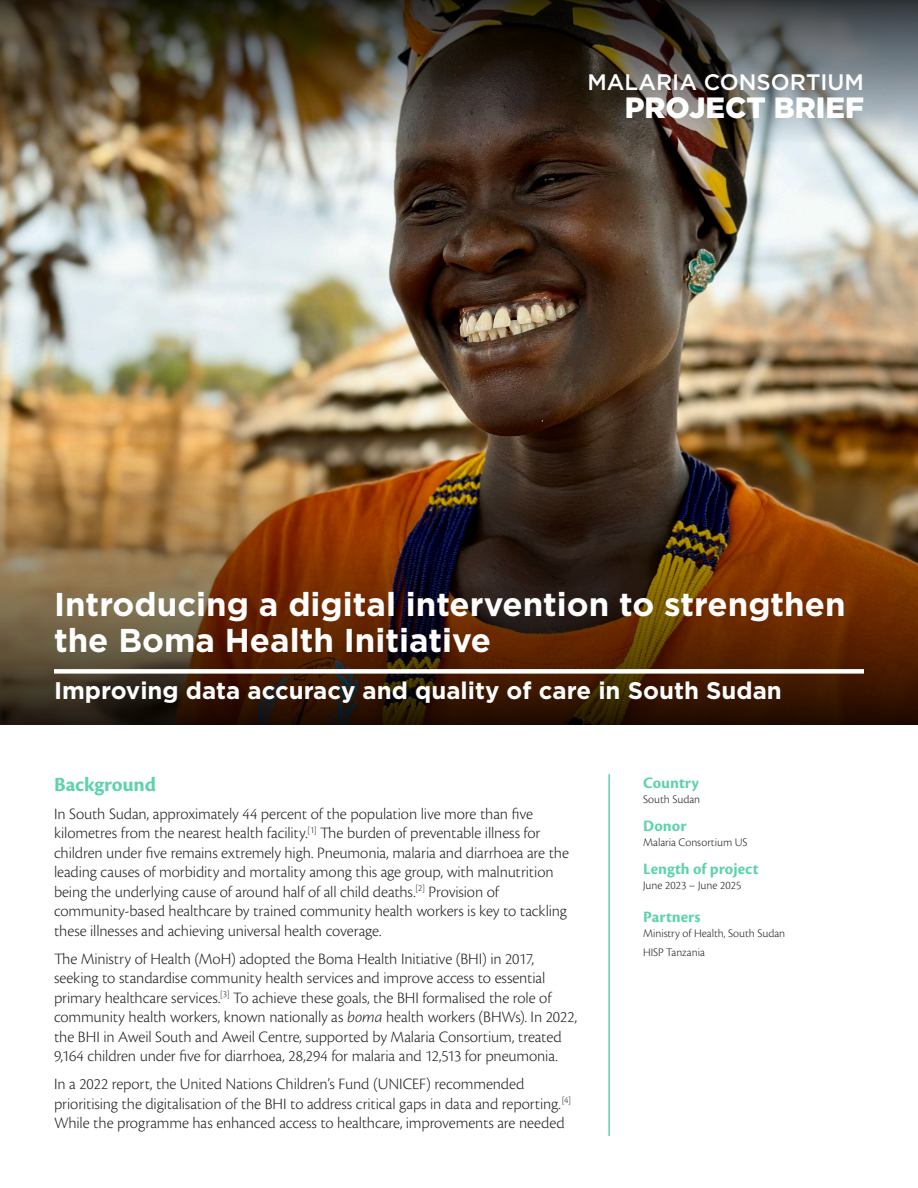
<style>
.page{position:relative;width:918px;height:1188px;background:#fff}
.page>*{position:absolute;margin:0;border:0;box-sizing:border-box;transform-origin:0 0}
.t1{font:700 33px/36px "Gotham";color:#fff}
.t2{font:900 29.25px "Gotham";color:#fff}
.Subheading{font:700 24px "Gotham";color:#fff}
.t3{font:500 22.35px "Gotham";color:#fff}
.Heading_01{font:700 21px "Cronos Pro";letter-spacing:-.01em;color:#5ed3ab}
.Body{font:300 16.5px/19.5px "Cronos Pro";letter-spacing:-.01em;color:#231f20}
.Side_bar_heading{font:700 16.5px "Cronos Pro";color:#5ed3ab}
.Sidebar_body_text{font:300 12px "Cronos Pro";letter-spacing:-.005em;color:#231f20}
.Body-2{font:300 12px "Cronos Pro";color:#231f20}
.s1{font-style:italic}
</style>
<div class="page">
<img style="left:0;top:143px;width:918px;height:302px">
<img style="left:0;top:445px;width:918px;height:279px">
<img style="left:0;top:0;width:918px;height:143px">
<div style="left:54px;top:669px;width:810px;height:5px;background:#fff"></div>
<hr style="left:608px;top:774px;width:2px;height:362px;background:#5ed3ab">
<p class="t3" style="left:587px;top:68px;width:278px">MALARIA CONSORTIUM</p>
<p class="t2" style="left:625px;top:91px;width:241px">PROJECT BRIEF</p>
<p class="t1" style="left:54px;top:586px;width:793px">Introducing a digital intervention to strengthen the Boma Health Initiative</p>
<p class="Subheading" style="left:54px;top:677px;width:729px">Improving data accuracy and quality of care in South Sudan</p>
<p class="Heading_01" style="left:54px;top:772px;width:104px">Background</p>
<p class="Body" style="left:54px;top:804px;width:517px">In South Sudan, approximately 44 percent of the population live more than five kilometres from the nearest health facility.<sup>[1]</sup> The burden of preventable illness for children under five remains extremely high. Pneumonia, malaria and diarrhoea are the leading causes of morbidity and mortality among this age group, with malnutrition being the underlying cause of around half of all child deaths.<sup>[2]</sup> Provision of community-based healthcare by trained community health workers is key to tackling these illnesses and achieving universal health coverage.</p>
<p class="Body" style="left:54px;top:949px;width:525px">The Ministry of Health (MoH) adopted the Boma Health Initiative (BHI) in 2017, seeking to standardise community health services and improve access to essential primary healthcare services.<sup>[3]</sup> To achieve these goals, the BHI formalised the role of community health workers, known nationally as <span class="s1">boma</span> health workers (BHWs). In 2022, the BHI in Aweil South and Aweil Centre, supported by Malaria Consortium, treated 9,164 children under five for diarrhoea, 28,294 for malaria and 12,513 for pneumonia.</p>
<p class="Body" style="left:54px;top:1074px;width:519px">In a 2022 report, the United Nations Children’s Fund (UNICEF) recommended prioritising the digitalisation of the BHI to address critical gaps in data and reporting.<sup>[4]<br></sup>While the programme has enhanced access to healthcare, improvements are needed</p>
<p class="Side_bar_heading" style="left:643px;top:774px;width:57px">Country</p>
<p class="Sidebar_body_text" style="left:643px;top:793px;width:59px">South Sudan</p>
<p class="Side_bar_heading" style="left:643px;top:817px;width:45px">Donor</p>
<p class="Sidebar_body_text" style="left:643px;top:836px;width:106px">Malaria Consortium US</p>
<p class="Side_bar_heading" style="left:643px;top:860px;width:117px">Length of project</p>
<p class="Body-2" style="left:643px;top:879px;width:100px">June 2023 – June 2025</p>
<p class="Side_bar_heading" style="left:643px;top:907px;width:59px">Partners</p>
<p class="Sidebar_body_text" style="left:643px;top:926px;width:144px">Ministry of Health, South Sudan</p>
<p class="Sidebar_body_text" style="left:643px;top:945px;width:63px">HISP Tanzania</p>
</div>
